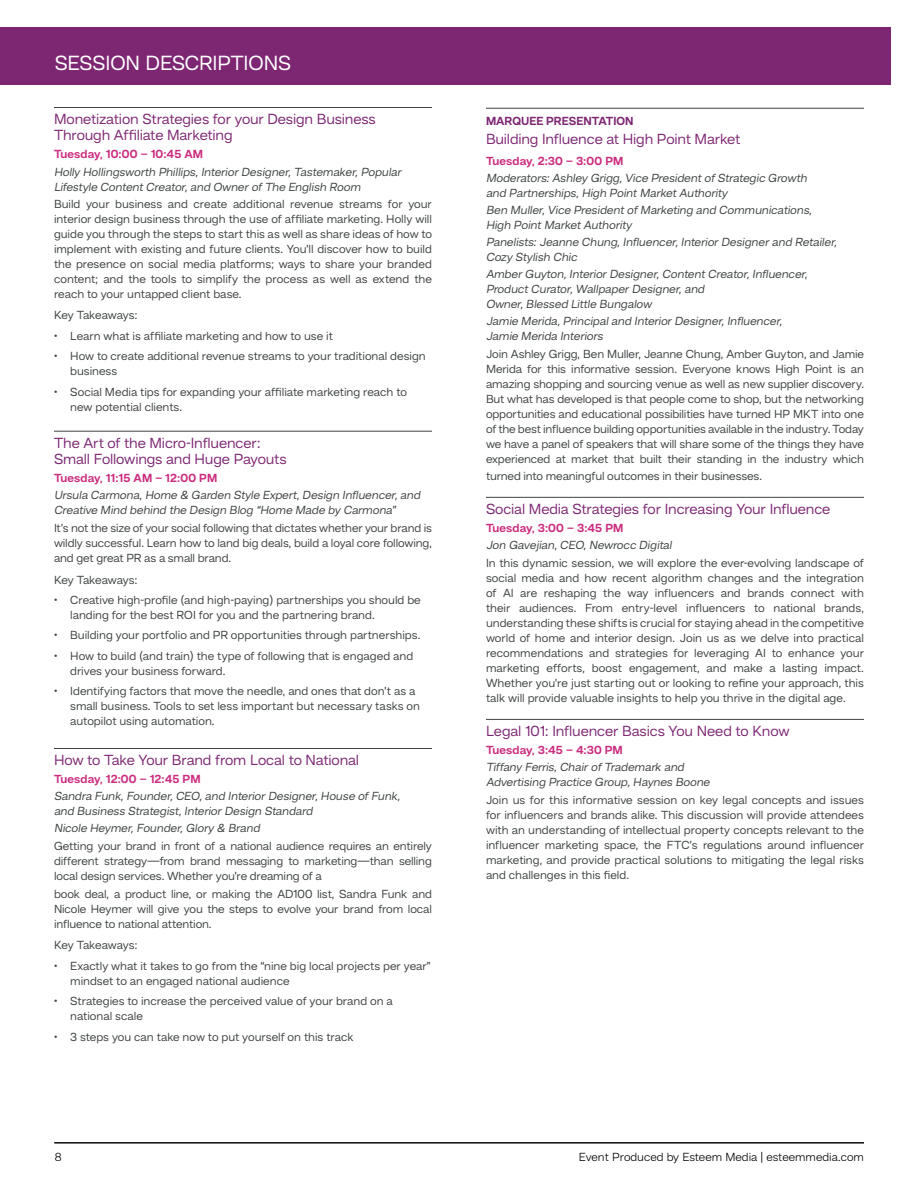
<style>
.page{position:relative;width:918px;height:1188px;background:#fff}
.page>*{position:absolute;margin:0;border:0;box-sizing:border-box;transform-origin:0 0}
.Page_Headers_R{font:21px "Hando Trial";letter-spacing:-.005em;color:#fff}
.WorkshopTitle{font:15px/16.5px "Hando Trial";letter-spacing:-.01em;color:#7d2773}
.sessionTitle{font:15px "Hando Trial";letter-spacing:-.01em;color:#7d2773}
.WorkshopBullet{font:15px "Hando Trial";letter-spacing:-.015em;color:#7d2773}
.WorkshopBody{font:12px/15px "Hando Trial";letter-spacing:-.01em;color:#3e4243;text-align:justify}
.nameSub{font:italic 12px/15px "Hando Trial";letter-spacing:-.005em;color:#3e4243}
.WorkshopBullet-2{font:12px/15px "Hando Trial";letter-spacing:-.005em;color:#3e4243}
.nameSub-2{font:12px/15px "Hando Trial";color:#3e4243;text-align:justify}
.t1{font:700 12px "Hando Trial";letter-spacing:.01em;color:#cb2e7f}
.WorkshopBody-2{font:italic 12px/15px "Hando Trial";letter-spacing:-.005em;color:#3e4243}
.t2{font:300 12px "Hando";color:#000}
.WorkshopWhatYouLearn{font:12px "Hando Trial";letter-spacing:-.01em;color:#3e4243}
.t3{font:700 12px "Hando Trial";letter-spacing:.005em;color:#7d2773}
</style>
<div class="page">
<hr style="left:54px;top:1143px;width:810px;height:1px;background:#000">
<div style="left:0;top:27px;width:891px;height:57px;background:#7d2773"></div>
<hr style="left:54px;top:107px;width:378px;height:1px;background:#3e4243">
<hr style="left:54px;top:431px;width:378px;height:1px;background:#3e4243">
<hr style="left:54px;top:748px;width:378px;height:1px;background:#3e4243">
<hr style="left:486px;top:108px;width:378px;height:1px;background:#3e4243">
<hr style="left:486px;top:497px;width:378px;height:1px;background:#3e4243">
<hr style="left:486px;top:719px;width:378px;height:1px;background:#3e4243">
<p class="Page_Headers_R" style="left:55px;top:50px;width:238px">SESSION DESCRIPTIONS</p>
<p class="WorkshopTitle" style="left:54px;top:110px;width:323px">Monetization Strategies for your Design Business<br>Through Affiliate Marketing</p>
<p class="t1" style="left:54px;top:147px;width:151px">Tuesday, 10:00 – 10:45 AM</p>
<p class="nameSub" style="left:54px;top:164px;width:349px">Holly Hollingsworth Phillips, Interior Designer, Tastemaker, Popular<br>Lifestyle Content Creator, and Owner of The English Room</p>
<p class="nameSub-2" style="left:54px;top:196px;width:380px">Build your business and create additional revenue streams for your interior design business through the use of affiliate marketing. Holly will guide you through the steps to start this as well as share ideas of how to implement with existing and future clients. You’ll discover how to build the presence on social media platforms; ways to share your branded content; and the tools to simplify the process as well as extend the reach to your untapped client base.</p>
<p class="WorkshopWhatYouLearn" style="left:54px;top:308px;width:85px">Key Takeaways:</p>
<p class="WorkshopBullet-2" style="left:54px;top:328px;width:280px">• Learn what is affiliate marketing and how to use it</p>
<p class="WorkshopBullet-2" style="left:70px;top:348px;width:357px;text-indent:-16px">• How to create additional revenue streams to your traditional design business</p>
<p class="WorkshopBullet-2" style="left:70px;top:384px;width:338px;text-indent:-16px">• Social Media tips for expanding your affiliate marketing reach to new potential clients.</p>
<p class="WorkshopTitle" style="left:54px;top:434px;width:234px">The Art of the Micro-Influencer:<br>Small Followings and Huge Payouts</p>
<p class="t1" style="left:54px;top:471px;width:165px">Tuesday, 11:15 AM – 12:00 PM</p>
<p class="nameSub" style="left:54px;top:487px;width:368px">Ursula Carmona, Home &amp; Garden Style Expert, Design Influencer, and<br>Creative Mind behind the Design Blog “Home Made by Carmona”</p>
<p class="WorkshopBody" style="left:54px;top:520px;width:380px">It’s not the size of your social following that dictates whether your brand is wildly successful. Learn how to land big deals, build a loyal core following, and get great PR as a small brand.</p>
<p class="WorkshopWhatYouLearn" style="left:54px;top:572px;width:85px">Key Takeaways:</p>
<p class="WorkshopBullet-2" style="left:70px;top:592px;width:352px;text-indent:-16px">• Creative high-profile (and high-paying) partnerships you should be landing for the best ROI for you and the partnering brand.</p>
<p class="WorkshopBullet-2" style="left:54px;top:628px;width:368px">• Building your portfolio and PR opportunities through partnerships.</p>
<p class="WorkshopBullet-2" style="left:70px;top:648px;width:345px;text-indent:-16px">• How to build (and train) the type of following that is engaged and drives your business forward.</p>
<p class="WorkshopBullet-2" style="left:70px;top:683px;width:351px;text-indent:-16px">• Identifying factors that move the needle, and ones that don’t as a small business. Tools to set less important but necessary tasks on autopilot using automation.</p>
<p class="WorkshopTitle" style="left:54px;top:751px;width:307px">How to Take Your Brand from Local to National</p>
<p class="t1" style="left:54px;top:771px;width:148px">Tuesday, 12:00 – 12:45 PM</p>
<p class="nameSub" style="left:54px;top:788px;width:348px">Sandra Funk, Founder, CEO, and Interior Designer, House of Funk, and Business Strategist, Interior Design Standard</p>
<p class="nameSub" style="left:54px;top:820px;width:207px">Nicole Heymer, Founder, Glory &amp; Brand</p>
<p class="WorkshopBody" style="left:54px;top:838px;width:380px">Getting your brand in front of a national audience requires an entirely different strategy—from brand messaging to marketing—than selling local design services. Whether you’re dreaming of a</p>
<p class="WorkshopBody" style="left:54px;top:886px;width:380px">book deal, a product line, or making the AD100 list, Sandra Funk and Nicole Heymer will give you the steps to evolve your brand from local influence to national attention.</p>
<p class="WorkshopWhatYouLearn" style="left:54px;top:938px;width:85px">Key Takeaways:</p>
<p class="WorkshopBullet-2" style="left:70px;top:958px;width:362px;text-indent:-16px">• Exactly what it takes to go from the “nine big local projects per year” mindset to an engaged national audience</p>
<p class="WorkshopBullet-2" style="left:70px;top:993px;width:324px;text-indent:-16px">• Strategies to increase the perceived value of your brand on a national scale</p>
<p class="WorkshopBullet-2" style="left:54px;top:1029px;width:301px">• 3 steps you can take now to put yourself on this track</p>
<p class="t3" style="left:486px;top:113px;width:149px">MARQUEE PRESENTATION</p>
<p class="WorkshopBullet" style="left:486px;top:130px;width:256px">Building Influence at High Point Market</p>
<p class="t1" style="left:486px;top:153px;width:139px">Tuesday, 2:30 – 3:00 PM</p>
<p class="nameSub" style="left:486px;top:170px;width:322px">Moderators: Ashley Grigg, Vice President of Strategic Growth and Partnerships, High Point Market Authority</p>
<p class="nameSub" style="left:486px;top:202px;width:327px">Ben Muller, Vice President of Marketing and Communications,<br>High Point Market Authority</p>
<p class="nameSub" style="left:486px;top:234px;width:352px">Panelists: Jeanne Chung, Influencer, Interior Designer and Retailer,<br>Cozy Stylish Chic</p>
<p class="nameSub" style="left:486px;top:266px;width:323px">Amber Guyton, Interior Designer, Content Creator, Influencer,<br>Product Curator, Wallpaper Designer, and<br>Owner, Blessed Little Bungalow</p>
<p class="nameSub" style="left:486px;top:313px;width:298px">Jamie Merida, Principal and Interior Designer, Influencer,<br>Jamie Merida Interiors</p>
<p class="WorkshopBody" style="left:486px;top:346px;width:380px">Join Ashley Grigg, Ben Muller, Jeanne Chung, Amber Guyton, and Jamie Merida for this informative session. Everyone knows High Point is an amazing shopping and sourcing venue as well as new supplier discovery.<br>But what has developed is that people come to shop, but the networking opportunities and educational possibilities have turned HP MKT into one of the best influence building opportunities available in the industry. Today we have a panel of speakers that will share some of the things they have experienced at market that built their standing in the industry which</p>
<p class="WorkshopBody" style="left:486px;top:468px;width:278px">turned into meaningful outcomes in their businesses.</p>
<p class="WorkshopTitle" style="left:486px;top:500px;width:346px">Social Media Strategies for Increasing Your Influence</p>
<p class="t1" style="left:486px;top:520px;width:139px">Tuesday, 3:00 – 3:45 PM</p>
<p class="nameSub" style="left:486px;top:537px;width:187px">Jon Gavejian, CEO, Newrocc Digital</p>
<p class="WorkshopBody" style="left:486px;top:555px;width:380px">In this dynamic session, we will explore the ever-evolving landscape of social media and how recent algorithm changes and the integration of AI are reshaping the way influencers and brands connect with their audiences. From entry-level influencers to national brands, understanding these shifts is crucial for staying ahead in the competitive world of home and interior design. Join us as we delve into practical recommendations and strategies for leveraging AI to enhance your marketing efforts, boost engagement, and make a lasting impact.<br>Whether you’re just starting out or looking to refine your approach, this talk will provide valuable insights to help you thrive in the digital age.</p>
<p class="sessionTitle" style="left:486px;top:722px;width:305px">Legal 101: Influencer Basics You Need to Know</p>
<p class="t1" style="left:486px;top:742px;width:138px">Tuesday, 3:45 – 4:30 PM</p>
<p class="WorkshopBody-2" style="left:486px;top:760px;width:225px">Tiffany Ferris, Chair of Trademark and<br>Advertising Practice Group, Haynes Boone</p>
<p class="WorkshopBody" style="left:486px;top:792px;width:380px">Join us for this informative session on key legal concepts and issues for influencers and brands alike. This discussion will provide attendees with an understanding of intellectual property concepts relevant to the influencer marketing space, the FTC’s regulations around influencer marketing, and provide practical solutions to mitigating the legal risks and challenges in this field.</p>
<p class="t2" style="left:55px;top:1149px;width:8px">8</p>
<p class="t2" style="left:579px;top:1149px;width:287px">Event Produced by Esteem Media | esteemmedia.com</p>
</div>
